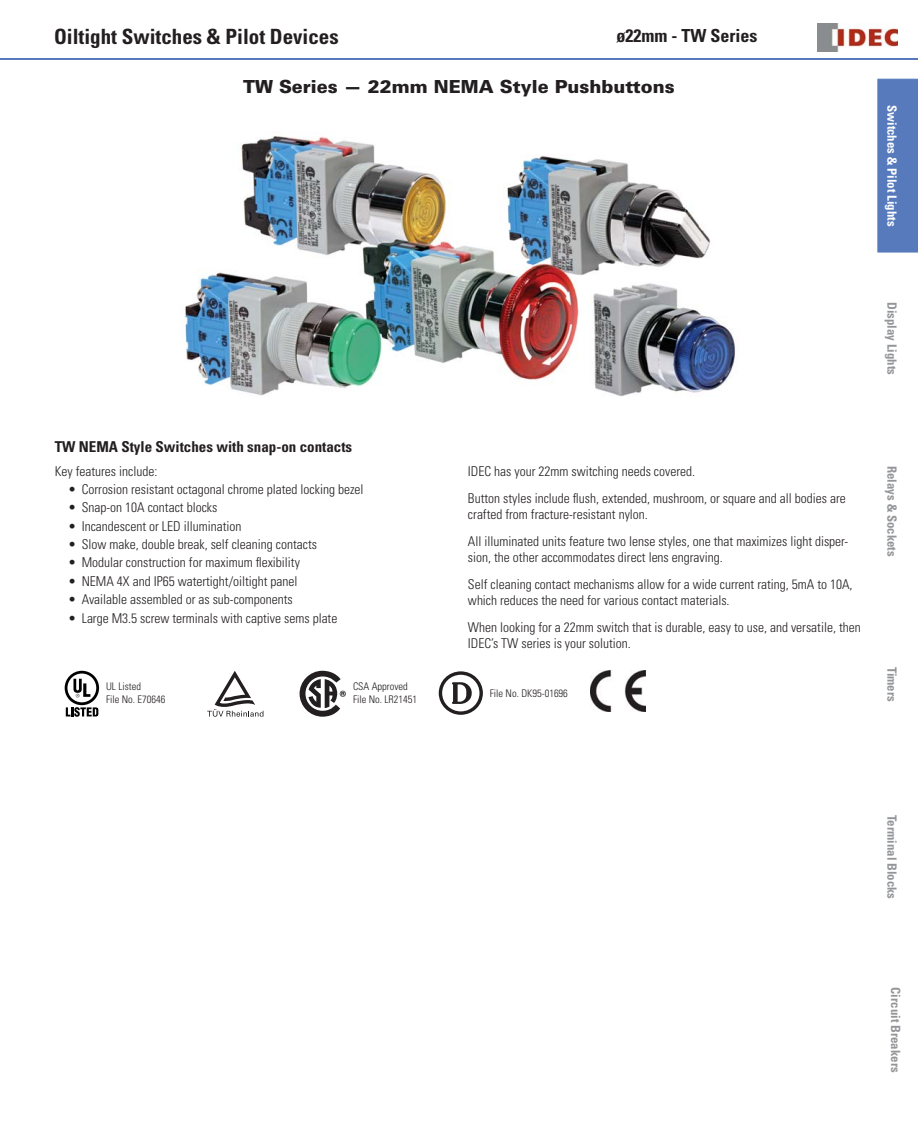
<style>
.page{position:relative;width:918px;height:1129px;background:#fff}
.page>*{position:absolute;margin:0;border:0;box-sizing:border-box;transform-origin:0 0}
.t1{font:700 condensed 21px "Univers LT Std";color:#231f20}
.t2{font:900 18px "Univers LT Std";color:#231f20}
.t3{font:700 condensed 18px "Univers LT Std";color:#231f20}
.t4{font:700 condensed 15px "Univers LT Std";color:#231f20}
.t5{font:300 condensed 13.5px/27px "Univers LT Std";color:#231f20}
.t6{font:700 condensed 12.75px "Univers LT Std";color:#939598}
.t7{font:700 condensed 12.75px "Univers LT Std";color:#fff}
.t8{font:300 condensed 10.5px/12.6px "Univers LT Std";color:#231f20}
</style>
<div class="page">
<hr style="left:0;top:59px;width:918px;height:1px;background:#577abc">
<img style="left:818px;top:24px;width:80px;height:27px">
<div style="left:878px;top:79px;width:40px;height:174px;background:#577abc"></div>
<img style="left:185px;top:135px;width:550px;height:261px">
<svg style="left:65px;top:671px;width:34px;height:45px"></svg>
<svg style="left:207px;top:671px;width:56px;height:45px"></svg>
<div style="left:340px;top:690px;width:6px;height:7px;border:1px solid #636466;border-radius:50%"></div>
<svg style="left:300px;top:671px;width:45px;height:45px"></svg>
<div style="left:439px;top:671px;width:44px;height:44px;border:3px solid #231f20;border-radius:50%"></div>
<svg style="left:452px;top:682px;width:20px;height:22px"></svg>
<img style="left:591px;top:671px;width:54px;height:40px">
<h1 class="t1" style="left:54px;top:27px;width:286px">Oiltight Switches &amp; Pilot Devices</h1>
<h2 class="t2" style="left:243px;top:78px;width:433px">TW Series — 22mm NEMA Style Pushbuttons</h2>
<h2 class="t3" style="left:617px;top:27px;width:142px">ø22mm - TW Series</h2>
<p class="t7" style="left:898px;top:105px;width:123px;rotate:90deg">Switches &amp; Pilot Lights</p>
<p class="t6" style="left:898px;top:302px;width:74px;rotate:90deg">Display Lights</p>
<p class="t4" style="left:55px;top:440px;width:299px">TW NEMA Style Switches with snap-on contacts</p>
<p class="t5" style="left:55px;top:458px;width:104px">Key features include:</p>
<p class="t5" style="left:68px;top:476px;width:297px">• Corrosion resistant octagonal chrome plated locking bezel</p>
<p class="t5" style="left:68px;top:495px;width:151px">• Snap-on 10A contact blocks</p>
<p class="t5" style="left:68px;top:513px;width:175px">• Incandescent or LED illumination</p>
<p class="t5" style="left:68px;top:531px;width:250px">• Slow make, double break, self cleaning contacts</p>
<p class="t5" style="left:68px;top:550px;width:233px">• Modular construction for maximum flexibility</p>
<p class="t5" style="left:68px;top:568px;width:231px">• NEMA 4X and IP65 watertight/oiltight panel</p>
<p class="t5" style="left:68px;top:587px;width:226px">• Available assembled or as sub-components</p>
<p class="t5" style="left:68px;top:605px;width:271px">• Large M3.5 screw terminals with captive sems plate</p>
<p class="t5" style="left:468px;top:458px;width:379px">IDEC has your 22mm switching needs covered.<br>Button styles include flush, extended, mushroom, or square and all bodies are</p>
<p class="t5" style="left:468px;top:501px;width:382px">crafted from fracture-resistant nylon.<br>All illuminated units feature two lense styles, one that maximizes light disper-</p>
<p class="t5" style="left:468px;top:544px;width:386px">sion, the other accommodates direct lens engraving.<br>Self cleaning contact mechanisms allow for a wide current rating, 5mA to 10A,</p>
<p class="t5" style="left:468px;top:588px;width:394px">which reduces the need for various contact materials.<br>When looking for a 22mm switch that is durable, easy to use, and versatile, then</p>
<p class="t5" style="left:468px;top:631px;width:164px">IDEC’s TW series is your solution.</p>
<p class="t8" style="left:106px;top:680px;width:61px">UL Listed<br>File No. E70646</p>
<p class="t8" style="left:353px;top:680px;width:66px">CSA Approved<br>File No. LR21451</p>
<p class="t8" style="left:490px;top:687px;width:80px">File No. DK95-01696</p>
<p class="t6" style="left:898px;top:466px;width:92px;rotate:90deg">Relays &amp; Sockets</p>
<p class="t6" style="left:898px;top:667px;width:36px;rotate:90deg">Timers</p>
<p class="t6" style="left:898px;top:815px;width:86px;rotate:90deg">Terminal Blocks</p>
<p class="t6" style="left:902px;top:987px;width:86px;rotate:90deg">Circuit Breakers</p>
</div>
